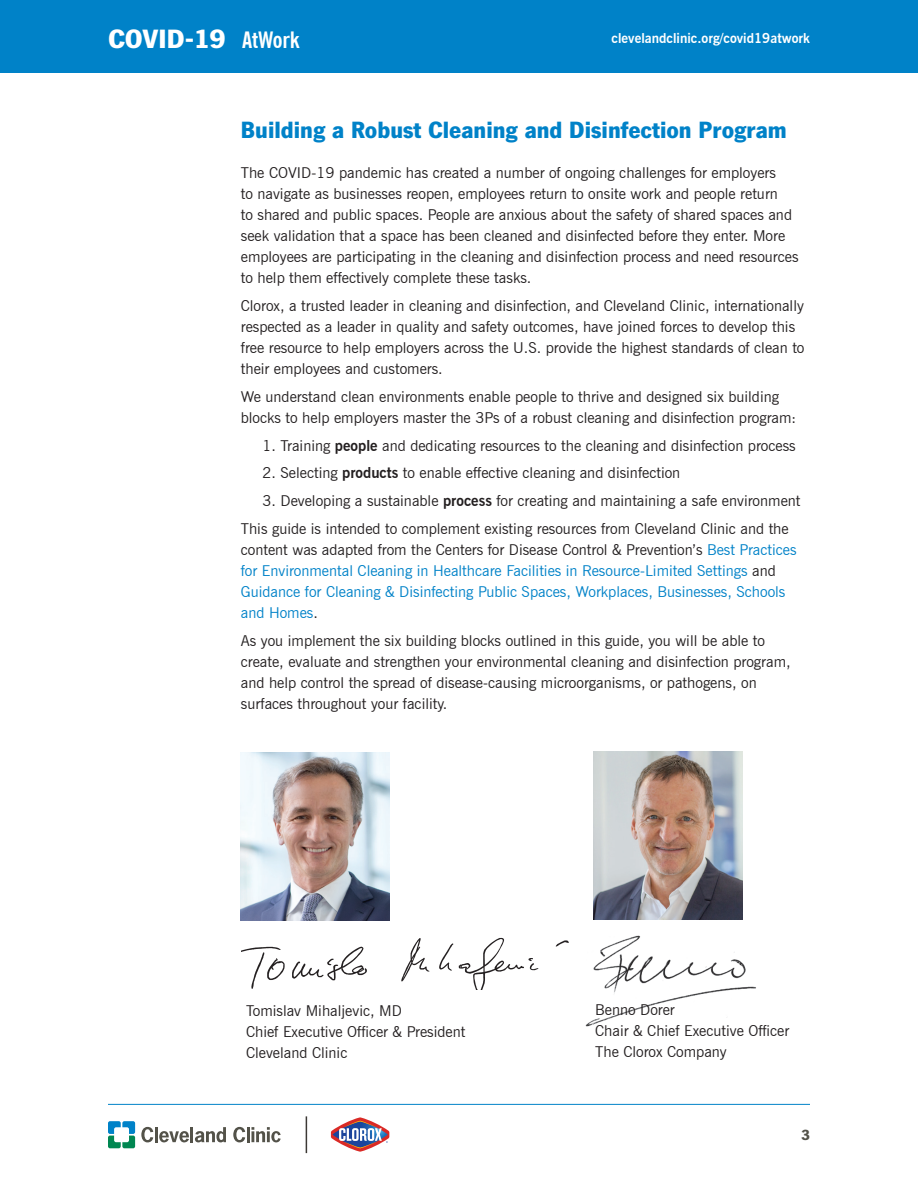
<style>
.page{position:relative;width:918px;height:1188px;background:#fff}
.page>*{position:absolute;margin:0;border:0;box-sizing:border-box;transform-origin:0 0}
.t1{font:900 27px "News Gothic LT Std";color:#fff}
.t2{font:900 24px "News Gothic LT Std";color:#0082c8}
.t3{font:15px/21px "News Gothic BT";color:#231f20}
.t4{font:15px/21px "News Gothic BT";color:#0082c8}
.t5{font:900 15px "News Gothic LT Std";color:#535249}
.t6{font:700 13.5px "News Gothic BT";color:#fff}
.s1{font-family:"News Gothic BT";font-weight:700;font-stretch:condensed;font-size:22.5px}
.s2{font-weight:700}
.s3{color:#231f20}
</style>
<div class="page">
<hr style="left:108px;top:1104px;width:702px;height:1px;background:#0082c8">
<div style="left:0;top:0;width:918px;height:73px;background:#0082c8"></div>
<svg style="left:141px;top:1127px;width:12px;height:15px"></svg>
<hr style="left:155px;top:1127px;width:3px;height:15px;background:#535249">
<svg style="left:159px;top:1131px;width:30px;height:11px"></svg>
<hr style="left:190px;top:1127px;width:3px;height:15px;background:#535249">
<svg style="left:195px;top:1127px;width:31px;height:15px"></svg>
<svg style="left:233px;top:1127px;width:12px;height:15px"></svg>
<hr style="left:247px;top:1127px;width:3px;height:15px;background:#535249">
<svg style="left:251px;top:1127px;width:30px;height:15px"></svg>
<svg style="left:108px;top:1121px;width:27px;height:27px"></svg>
<svg style="left:331px;top:1117px;width:58px;height:35px"></svg>
<hr style="left:306px;top:1116px;width:1px;height:37px;background:#3c3935">
<img style="left:585px;top:935px;width:171px;height:92px">
<img style="left:241px;top:937px;width:328px;height:52px">
<img style="left:594px;top:752px;width:148px;height:168px">
<img style="left:241px;top:752px;width:148px;height:169px">
<h1 class="t1" style="left:108px;top:23px;width:193px">COVID-19 <span class="s1">AtWork</span></h1>
<p class="t6" style="left:612px;top:30px;width:200px">clevelandclinic.org/covid19atwork</p>
<h2 class="t2" style="left:241px;top:116px;width:547px">Building a Robust Cleaning and Disinfection Program</h2>
<p class="t3" style="left:241px;top:162px;width:559px">The COVID-19 pandemic has created a number of ongoing challenges for employers<br>to navigate as businesses reopen, employees return to onsite work and people return<br>to shared and public spaces. People are anxious about the safety of shared spaces and seek validation that a space has been cleaned and disinfected before they enter. More employees are participating in the cleaning and disinfection process and need resources to help them effectively complete these tasks.</p>
<p class="t3" style="left:241px;top:295px;width:565px">Clorox, a trusted leader in cleaning and disinfection, and Cleveland Clinic, internationally respected as a leader in quality and safety outcomes, have joined forces to develop this free resource to help employers across the U.S. provide the highest standards of clean to their employees and customers.</p>
<p class="t3" style="left:241px;top:386px;width:557px">We understand clean environments enable people to thrive and designed six building blocks to help employers master the 3Ps of a robust cleaning and disinfection program:</p>
<p class="t3" style="left:262px;top:435px;width:535px">1. Training <span class="s2">people</span> and dedicating resources to the cleaning and disinfection process</p>
<p class="t3" style="left:262px;top:462px;width:419px">2. Selecting <span class="s2">products</span> to enable effective cleaning and disinfection</p>
<p class="t3" style="left:241px;top:487px;width:561px;line-height:27.8px;text-indent:22px">3. Developing a sustainable <span class="s2">process</span> for creating and maintaining a safe environment<br>This guide is intended to complement existing resources from Cleveland Clinic and the</p>
<p class="t4" style="left:241px;top:539px;width:557px"><span class="s3">content was adapted from the Centers for Disease Control &amp; Prevention’s</span> Best Practices for Environmental Cleaning in Healthcare Facilities in Resource-Limited Settings <span class="s3">and </span>Guidance for Cleaning &amp; Disinfecting Public Spaces, Workplaces, Businesses, Schools and Homes<span class="s3">.</span></p>
<p class="t3" style="left:241px;top:630px;width:551px">As you implement the six building blocks outlined in this guide, you will be able to create, evaluate and strengthen your environmental cleaning and disinfection program, and help control the spread of disease-causing microorganisms, or pathogens, on surfaces throughout your facility.</p>
<p class="t3" style="left:246px;top:1000px;width:221px">Tomislav Mihaljevic, MD<br>Chief Executive Officer &amp; President<br>Cleveland Clinic</p>
<p class="t3" style="left:595px;top:999px;width:196px">Benno Dorer<br>Chair &amp; Chief Executive Officer<br>The Clorox Company</p>
<p class="t5" style="left:802px;top:1126px;width:10px">3</p>
</div>
